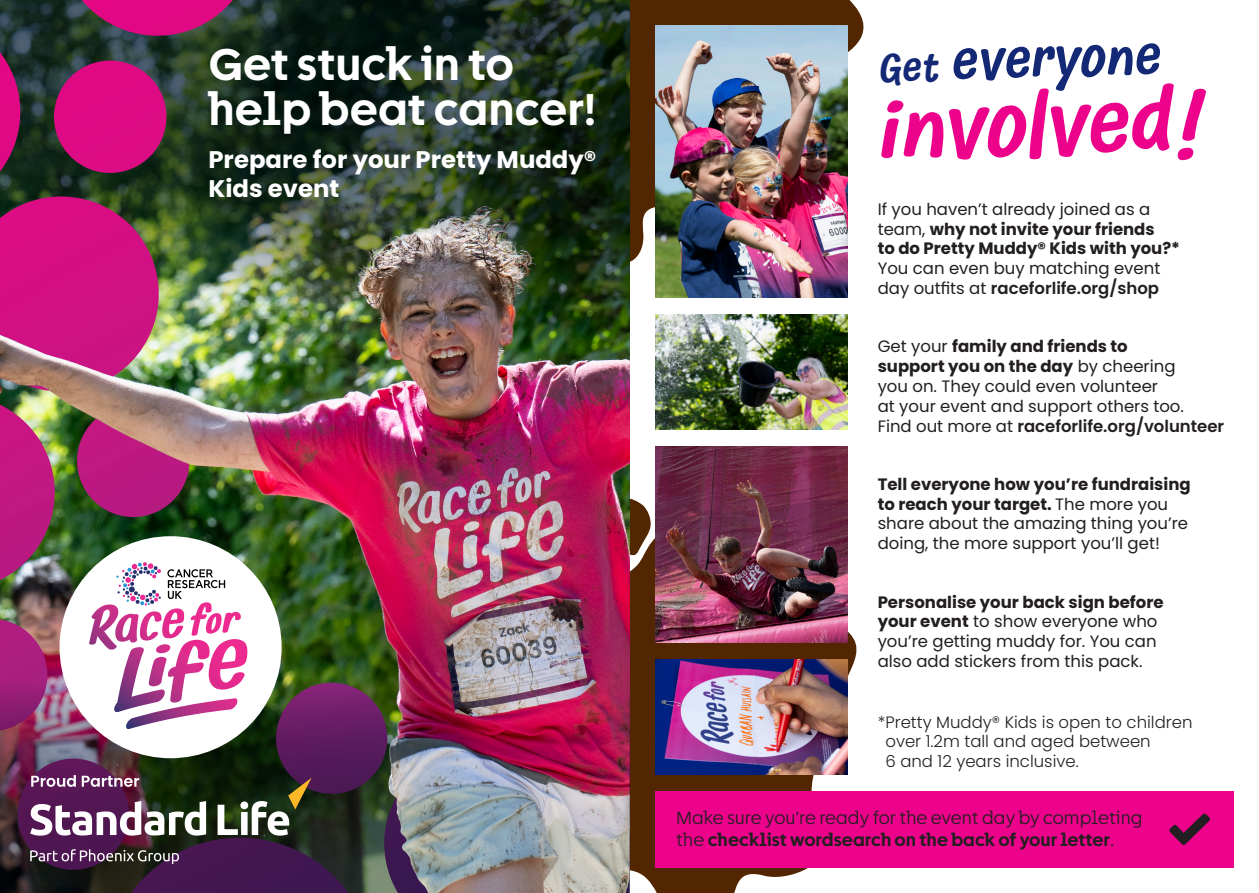
<style>
.page{position:relative;width:1259px;height:893px;background:#fff}
.page>*{position:absolute;margin:0;border:0;box-sizing:border-box;transform-origin:0 0}
.Section_head_main__H2{font:93.9px "Race Marker Display";color:#ed028c}
.Section_head_main__H2-2{font:58.5px "Race Marker Display";color:#142975}
.Section_head_main__H2-3{font:600 43.8px/45.5px "Progress";color:#fff}
.Section_head_main__H2-4{font:700 24px/28.8px "Poppins";color:#fff}
.Quotes_13pt_navy{font:300 17.25px/22.4px "Progress";color:#231f20}
.Body_black_poppins__p{font:16.5px/19.8px "Poppins";color:#231f20}
.Body_black_poppins__p-2{font:300 16.5px/19.8px "Poppins";color:#231f20}
.s1{font-weight:700}
.s2{font-weight:600}
</style>
<div class="page">
<svg style="left:629px;top:761px;width:210px;height:132px;fill:#522600"></svg>
<div style="left:629px;top:0;width:235px;height:52px;background:#522600"></div>
<svg style="left:629px;top:5px;width:75px;height:262px;background:#623d1b"></svg>
<svg style="left:0;top:0;width:629px;height:168px;background:#1a2d21"></svg>
<svg style="left:82px;top:0;width:151px;height:47px;background:#8b235e"></svg>
<svg style="left:0;top:52px;width:28px;height:116px;background:#7d1a54"></svg>
<svg style="left:46px;top:61px;width:128px;height:107px;background:#a7176a"></svg>
<svg style="left:629px;top:498px;width:228px;height:263px"></svg>
<div style="left:655px;top:791px;width:578px;height:76px;background:#ed028c"></div>
<svg style="left:1169px;top:813px;width:41px;height:32px"></svg>
<img style="left:655px;top:659px;width:193px;height:115px">
<img style="left:655px;top:315px;width:193px;height:115px">
<img style="left:655px;top:447px;width:193px;height:195px">
<img style="left:655px;top:25px;width:193px;height:273px">
<img style="left:0;top:168px;width:629px;height:725px">
<h2 class="Section_head_main__H2-3" style="left:208px;top:37px;width:389px">Get stuck in to help beat cancer!</h2>
<h2 class="Section_head_main__H2-4" style="left:208px;top:146px;width:389px">Prepare for your Pretty Muddy®<br>Kids event</h2>
<h2 class="Section_head_main__H2-2" style="left:951px;top:35px;width:211px;rotate:-2deg">everyone</h2>
<h2 class="Section_head_main__H2" style="left:877px;top:84px;width:332px;rotate:-1deg">involved!</h2>
<p class="Body_black_poppins__p" style="left:877px;top:199px;width:304px">If you haven’t already joined as a team, <span class="s1">why not invite your friends<br>to do Pretty Muddy® Kids with you?* </span>You can even buy matching event day outfits at <span class="s2">raceforlife.org/shop</span></p>
<p class="Body_black_poppins__p" style="left:877px;top:337px;width:348px">Get your <span class="s1">family and friends to<br>support you on the day</span> by cheering<br>you on. They could even volunteer<br>at your event and support others too.<br>Find out more at <span class="s2">raceforlife.org/volunteer</span></p>
<p class="Body_black_poppins__p" style="left:877px;top:474px;width:314px"><span class="s1">Tell everyone how you’re fundraising to reach your target.</span> The more you share about the amazing thing you’re doing, the more support you’ll get!</p>
<p class="Body_black_poppins__p" style="left:877px;top:592px;width:287px"><span class="s1">Personalise your back sign before your event</span> to show everyone who you’re getting muddy for. You can also add stickers from this pack.</p>
<p class="Body_black_poppins__p-2" style="left:885px;top:712px;width:309px;text-indent:-8px">*Pretty Muddy® Kids is open to children over 1.2m tall and aged between<br>6 and 12 years inclusive.</p>
<p class="Quotes_13pt_navy" style="left:676px;top:805px;width:468px">Make sure you’re ready for the event day by completing the <span class="s2">checklist wordsearch on the back of your letter</span>.</p>
</div>
